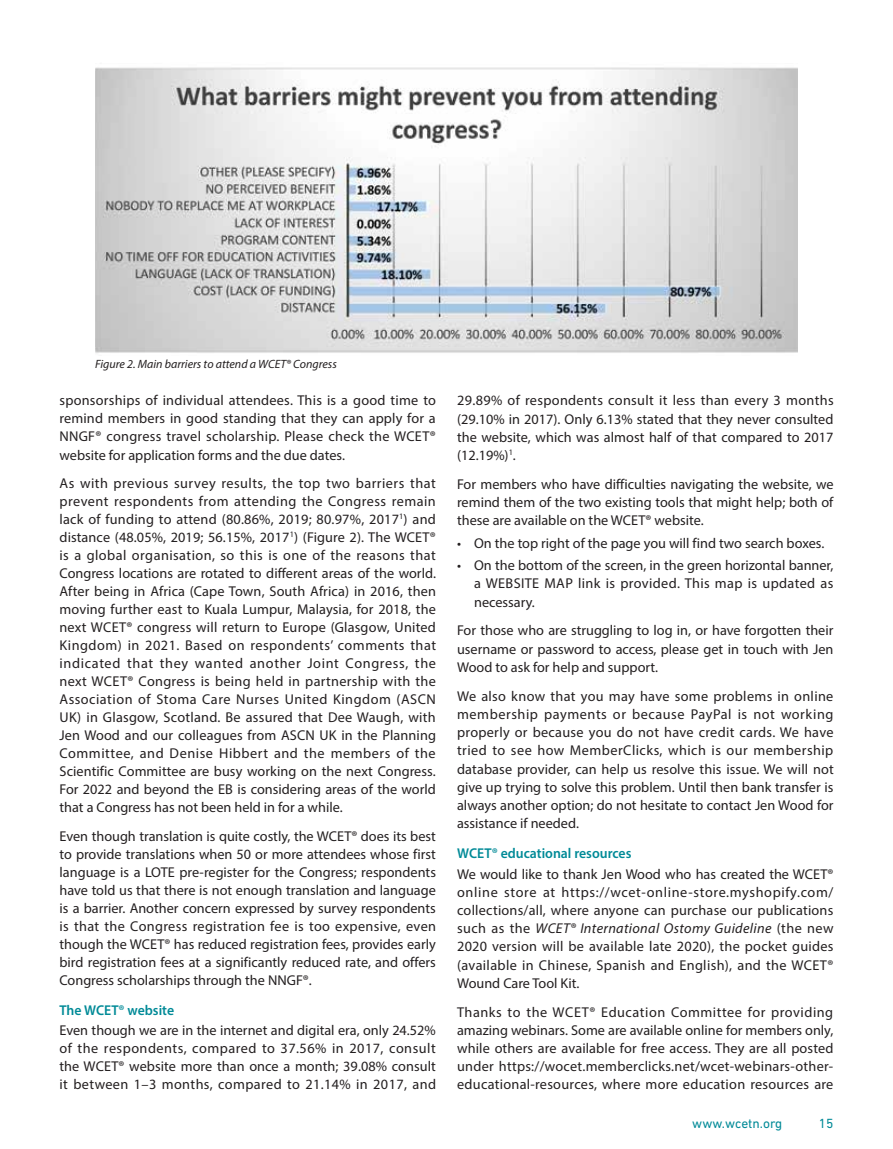
<style>
.page{position:relative;width:893px;height:1149px;background:#fff}
.page>*{position:absolute;margin:0;border:0;box-sizing:border-box;transform-origin:0 0}
.t1{font:14.25px/18px "Myriad Pro";color:#231f20;text-align:justify}
.t2{font:600 14.25px "Myriad Pro";color:#008a97}
.t3{font:13.5px "DIN Next LT Pro";color:#008a97}
.t4{font:italic 12px "Myriad Pro";color:#231f20}
.s1{font-style:italic}
</style>
<div class="page">
<img style="left:95px;top:67px;width:703px;height:286px">
<p class="t4" style="left:95px;top:357px;width:243px">Figure 2. Main barriers to attend a WCET® Congress</p>
<p class="t1" style="left:60px;top:391px;width:378px">sponsorships of individual attendees. This is a good time to remind members in good standing that they can apply for a NNGF® congress travel scholarship. Please check the WCET® website for application forms and the due dates.</p>
<p class="t1" style="left:60px;top:474px;width:378px">As with previous survey results, the top two barriers that prevent respondents from attending the Congress remain lack of funding to attend (80.86%, 2019; 80.97%, 2017<sup>1</sup>) and distance (48.05%, 2019; 56.15%, 2017<sup>1</sup>) (Figure 2). The WCET® is a global organisation, so this is one of the reasons that Congress locations are rotated to different areas of the world.<br>After being in Africa (Cape Town, South Africa) in 2016, then moving further east to Kuala Lumpur, Malaysia, for 2018, the next WCET® congress will return to Europe (Glasgow, United Kingdom) in 2021. Based on respondents’ comments that indicated that they wanted another Joint Congress, the next WCET® Congress is being held in partnership with the Association of Stoma Care Nurses United Kingdom (ASCN UK) in Glasgow, Scotland. Be assured that Dee Waugh, with Jen Wood and our colleagues from ASCN UK in the Planning Committee, and Denise Hibbert and the members of the Scientific Committee are busy working on the next Congress.<br>For 2022 and beyond the EB is considering areas of the world that a Congress has not been held in for a while.</p>
<p class="t1" style="left:60px;top:826px;width:378px">Even though translation is quite costly, the WCET® does its best to provide translations when 50 or more attendees whose first language is a LOTE pre-register for the Congress; respondents have told us that there is not enough translation and language is a barrier. Another concern expressed by survey respondents is that the Congress registration fee is too expensive, even though the WCET® has reduced registration fees, provides early bird registration fees at a significantly reduced rate, and offers Congress scholarships through the NNGF®.</p>
<p class="t2" style="left:60px;top:1000px;width:116px">The WCET® website</p>
<p class="t1" style="left:60px;top:1020px;width:378px">Even though we are in the internet and digital era, only 24.52% of the respondents, compared to 37.56% in 2017, consult the WCET® website more than once a month; 39.08% consult it between 1–3 months, compared to 21.14% in 2017, and</p>
<p class="t1" style="left:457px;top:391px;width:378px">29.89% of respondents consult it less than every 3 months (29.10% in 2017). Only 6.13% stated that they never consulted the website, which was almost half of that compared to 2017 (12.19%)<sup>1</sup>.</p>
<p class="t1" style="left:457px;top:474px;width:378px">For members who have difficulties navigating the website, we remind them of the two existing tools that might help; both of these are available on the WCET® website.</p>
<p class="t1" style="left:457px;top:533px;width:369px">• On the top right of the page you will find two search boxes.</p>
<p class="t1" style="left:474px;top:556px;width:361px;text-indent:-17px">• On the bottom of the screen, in the green horizontal banner, a WEBSITE MAP link is provided. This map is updated as necessary.</p>
<p class="t1" style="left:457px;top:621px;width:378px">For those who are struggling to log in, or have forgotten their username or password to access, please get in touch with Jen Wood to ask for help and support.</p>
<p class="t1" style="left:457px;top:686px;width:378px">We also know that you may have some problems in online membership payments or because PayPal is not working properly or because you do not have credit cards. We have tried to see how MemberClicks, which is our membership database provider, can help us resolve this issue. We will not give up trying to solve this problem. Until then bank transfer is always another option; do not hesitate to contact Jen Wood for assistance if needed.</p>
<p class="t2" style="left:457px;top:844px;width:176px">WCET® educational resources</p>
<p class="t1" style="left:457px;top:864px;width:378px">We would like to thank Jen Wood who has created the WCET® online store at https://wcet-online-store.myshopify.com/ collections/all, where anyone can purchase our publications such as the <span class="s1">WCET® International Ostomy Guideline</span> (the new 2020 version will be available late 2020), the pocket guides (available in Chinese, Spanish and English), and the WCET® Wound Care Tool Kit.</p>
<p class="t1" style="left:457px;top:1002px;width:378px">Thanks to the WCET® Education Committee for providing amazing webinars. Some are available online for members only, while others are available for free access. They are all posted under https://wocet.memberclicks.net/wcet-webinars-other&shy;educational-resources, where more education resources are</p>
<p class="t3" style="left:692px;top:1114px;width:92px">www.wcetn.org</p>
<p class="t3" style="left:819px;top:1114px;width:16px">15</p>
</div>
